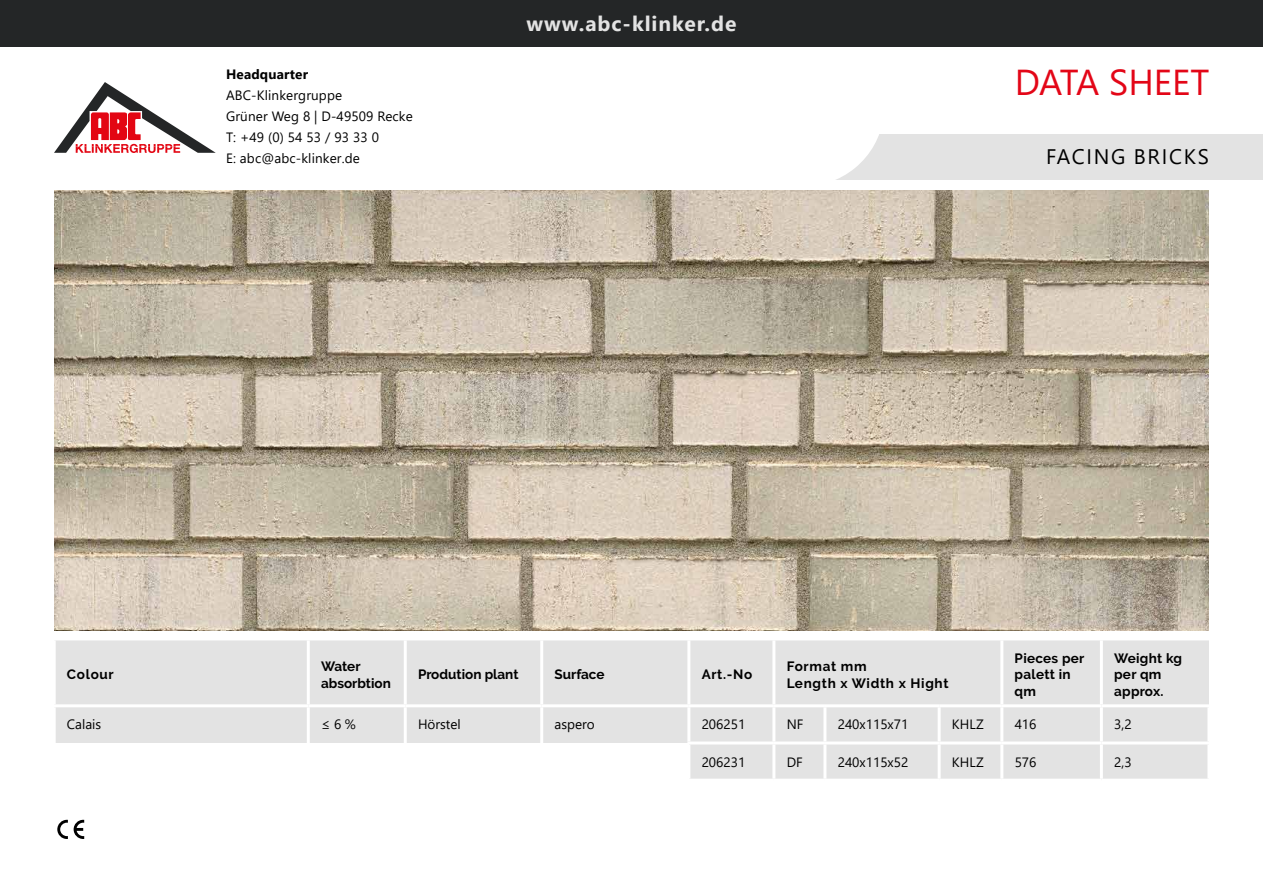
<style>
.page{position:relative;width:1263px;height:893px;background:#fff}
.page>*{position:absolute;margin:0;border:0;box-sizing:border-box;transform-origin:0 0}
.t1{font:36px "Segoe UI";color:#e30617}
.t2{font:700 21px "Segoe UI";letter-spacing:.045em;color:#e3e3e3}
.t3{font:21px "Segoe UI";letter-spacing:.08em;color:#000}
.t4{font:13.5px/21px "Segoe UI";color:#000}
.t5{font:700 13.5px/16.5px "Raleway";letter-spacing:.02em;color:#000}
.t6{font:700 13.5px/16.5px "Raleway";color:#000}
.t7{font:700 13.5px/16.5px "Raleway";letter-spacing:.05em;color:#000}
.t8{font:700 13.5px "Segoe UI";letter-spacing:.01em;color:#000}
</style>
<div class="page">
<div style="left:56px;top:640px;width:1153px;height:139px;background:#e3e3e3"></div>
<div style="left:54px;top:743px;width:635px;height:37px;background:#fff"></div>
<hr style="left:307px;top:640px;width:3px;height:64px;background:#fff">
<hr style="left:404px;top:640px;width:3px;height:64px;background:#fff">
<hr style="left:772px;top:640px;width:3px;height:64px;background:#fff">
<hr style="left:1000px;top:640px;width:3px;height:64px;background:#fff">
<hr style="left:1100px;top:640px;width:3px;height:64px;background:#fff">
<hr style="left:53px;top:704px;width:255px;height:3px;background:#fff">
<hr style="left:308px;top:704px;width:97px;height:3px;background:#fff">
<hr style="left:307px;top:707px;width:3px;height:36px;background:#fff">
<hr style="left:405px;top:704px;width:137px;height:3px;background:#fff">
<hr style="left:404px;top:707px;width:3px;height:36px;background:#fff">
<hr style="left:542px;top:704px;width:147px;height:3px;background:#fff">
<hr style="left:540px;top:707px;width:3px;height:36px;background:#fff">
<hr style="left:540px;top:640px;width:3px;height:64px;background:#fff">
<hr style="left:687px;top:640px;width:3px;height:64px;background:#fff">
<hr style="left:689px;top:704px;width:85px;height:3px;background:#fff">
<hr style="left:687px;top:707px;width:3px;height:34px;background:#fff">
<hr style="left:774px;top:704px;width:51px;height:3px;background:#fff">
<hr style="left:772px;top:707px;width:3px;height:34px;background:#fff">
<hr style="left:825px;top:704px;width:114px;height:3px;background:#fff">
<hr style="left:823px;top:707px;width:3px;height:34px;background:#fff">
<hr style="left:939px;top:704px;width:63px;height:3px;background:#fff">
<hr style="left:938px;top:707px;width:3px;height:34px;background:#fff">
<hr style="left:1002px;top:704px;width:99px;height:3px;background:#fff">
<hr style="left:1000px;top:707px;width:3px;height:34px;background:#fff">
<hr style="left:1101px;top:704px;width:109px;height:3px;background:#fff">
<hr style="left:1100px;top:707px;width:3px;height:34px;background:#fff">
<hr style="left:1207px;top:707px;width:3px;height:34px;background:#fff">
<hr style="left:687px;top:741px;width:87px;height:3px;background:#fff">
<hr style="left:687px;top:744px;width:3px;height:35px;background:#fff">
<hr style="left:774px;top:741px;width:51px;height:3px;background:#fff">
<hr style="left:772px;top:744px;width:3px;height:35px;background:#fff">
<hr style="left:825px;top:741px;width:114px;height:3px;background:#fff">
<hr style="left:823px;top:744px;width:3px;height:35px;background:#fff">
<hr style="left:939px;top:741px;width:63px;height:3px;background:#fff">
<hr style="left:938px;top:744px;width:3px;height:35px;background:#fff">
<hr style="left:1002px;top:741px;width:99px;height:3px;background:#fff">
<hr style="left:1000px;top:744px;width:3px;height:35px;background:#fff">
<hr style="left:1101px;top:741px;width:109px;height:3px;background:#fff">
<hr style="left:1100px;top:744px;width:3px;height:35px;background:#fff">
<hr style="left:1207px;top:744px;width:3px;height:35px;background:#fff">
<svg style="left:57px;top:820px;width:11px;height:19px"></svg>
<svg style="left:74px;top:820px;width:10px;height:19px"></svg>
<div style="left:804px;top:135px;width:459px;height:45px;background:#e3e3e3"></div>
<svg style="left:804px;top:134px;width:89px;height:46px"></svg>
<svg style="left:54px;top:82px;width:162px;height:71px"></svg>
<div style="left:0;top:0;width:1263px;height:47px;background:#242627"></div>
<img style="left:55px;top:190px;width:1154px;height:441px">
<p class="t8" style="left:226px;top:61px;width:84px">Headquarter</p>
<p class="t4" style="left:226px;top:83px;width:188px">ABC-Klinkergruppe<br>Grüner Weg 8 | D-49509 Recke<br>T: +49 (0) 54 53 / 93 33 0<br>E: abc@abc-klinker.de</p>
<h2 class="t2" style="left:526px;top:3px;width:211px">www.abc-klinker.de</h2>
<h1 class="t1" style="left:1015px;top:48px;width:196px">DATA SHEET</h1>
<h2 class="t3" style="left:1046px;top:137px;width:164px">FACING BRICKS</h2>
<p class="t5" style="left:67px;top:666px;width:48px">Colour</p>
<p class="t6" style="left:321px;top:658px;width:71px">Water absorbtion</p>
<p class="t6" style="left:418px;top:666px;width:102px">Prodution plant</p>
<p class="t6" style="left:554px;top:666px;width:52px">Surface</p>
<p class="t5" style="left:702px;top:666px;width:52px">Art.-No</p>
<p class="t7" style="left:787px;top:658px;width:163px">Format mm<br>Length x Width x Hight</p>
<p class="t5" style="left:1015px;top:650px;width:71px">Pieces per palett in qm</p>
<p class="t5" style="left:1114px;top:650px;width:69px">Weight kg per qm approx.</p>
<p class="t4" style="left:67px;top:713px;width:36px">Calais</p>
<p class="t4" style="left:321px;top:713px;width:36px">≤ 6 %</p>
<p class="t4" style="left:418px;top:713px;width:44px">Hörstel</p>
<p class="t4" style="left:554px;top:713px;width:42px">aspero</p>
<p class="t4" style="left:702px;top:713px;width:45px">206251</p>
<p class="t4" style="left:787px;top:713px;width:18px">NF</p>
<p class="t4" style="left:838px;top:713px;width:72px">240x115x71</p>
<p class="t4" style="left:952px;top:713px;width:33px">KHLZ</p>
<p class="t4" style="left:1015px;top:713px;width:23px">416</p>
<p class="t4" style="left:1114px;top:713px;width:19px">3,2</p>
<p class="t4" style="left:702px;top:750px;width:45px">206231</p>
<p class="t4" style="left:787px;top:750px;width:18px">DF</p>
<p class="t4" style="left:838px;top:750px;width:72px">240x115x52</p>
<p class="t4" style="left:952px;top:750px;width:33px">KHLZ</p>
<p class="t4" style="left:1015px;top:750px;width:23px">576</p>
<p class="t4" style="left:1114px;top:750px;width:19px">2,3</p>
</div>
